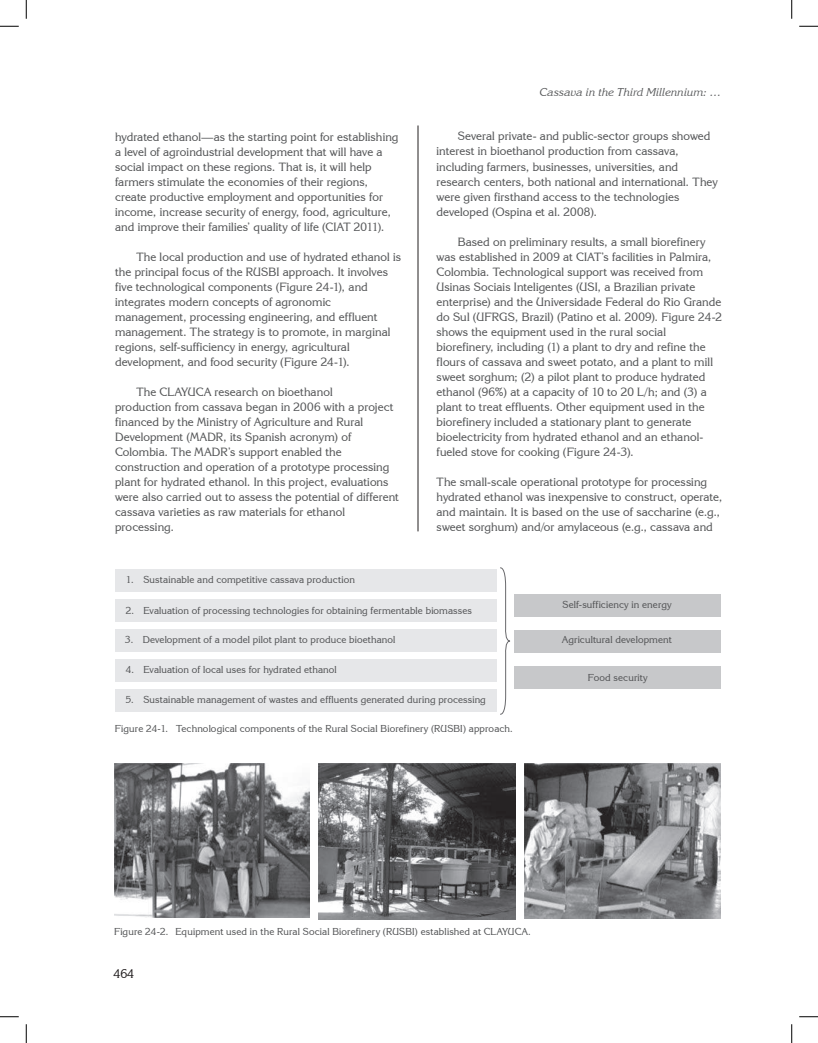
<style>
.page{position:relative;width:818px;height:1043px;background:#fff}
.page>*{position:absolute;margin:0;border:0;box-sizing:border-box;transform-origin:0 0}
.t1{font:12.5px "Korinna IT Cby BT";color:#231f20}
.t2{font:11.88px/15px "Korinna IT Cby BT";letter-spacing:.01em;color:#545557}
.t3{font:italic 11.25px "Korinna IT Cby BT";letter-spacing:.015em;color:#545557}
.t4{font:10px "Korinna IT Cby BT";letter-spacing:.015em;color:#545557}
</style>
<div class="page">
<hr style="left:418px;top:125px;width:1px;height:406px;background:#231f20">
<img style="left:115px;top:763px;width:194px;height:154px">
<img style="left:318px;top:763px;width:197px;height:156px">
<img style="left:524px;top:763px;width:196px;height:155px">
<div style="left:514px;top:594px;width:207px;height:23px;background:#c7c8ca"></div>
<div style="left:115px;top:599px;width:381px;height:22px;background:#e6e7e9"></div>
<div style="left:115px;top:569px;width:381px;height:22px;background:#e6e7e9"></div>
<div style="left:115px;top:689px;width:381px;height:23px;background:#e6e7e9"></div>
<div style="left:115px;top:659px;width:381px;height:22px;background:#e6e7e9"></div>
<div style="left:115px;top:629px;width:381px;height:23px;background:#e6e7e9"></div>
<div style="left:514px;top:630px;width:207px;height:22px;background:#c7c8ca"></div>
<div style="left:514px;top:666px;width:207px;height:22px;background:#c7c8ca"></div>
<svg style="left:500px;top:567px;width:15px;height:148px"></svg>
<svg style="left:0;top:25px;width:19px;height:2px"></svg>
<svg style="left:799px;top:25px;width:19px;height:2px"></svg>
<svg style="left:0;top:1016px;width:19px;height:1px"></svg>
<svg style="left:799px;top:1016px;width:19px;height:1px"></svg>
<svg style="left:25px;top:0;width:2px;height:19px"></svg>
<svg style="left:25px;top:1024px;width:2px;height:18px"></svg>
<svg style="left:791px;top:0;width:1px;height:19px"></svg>
<svg style="left:791px;top:1024px;width:1px;height:18px"></svg>
<p class="t2" style="left:115px;top:130px;width:285px">hydrated ethanol—as the starting point for establishing a level of agroindustrial development that will have a social impact on these regions. That is, it will help farmers stimulate the economies of their regions, create productive employment and opportunities for income, increase security of energy, food, agriculture, and improve their families’ quality of life (CIAT 2011).</p>
<p class="t2" style="left:115px;top:250px;width:287px;text-indent:21px">The local production and use of hydrated ethanol is the principal focus of the RUSBI approach. It involves five technological components (Figure 24-1), and integrates modern concepts of agronomic management, processing engineering, and effluent management. The strategy is to promote, in marginal regions, self-sufficiency in energy, agricultural development, and food security (Figure 24-1).</p>
<p class="t2" style="left:115px;top:385px;width:285px;text-indent:21px">The CLAYUCA research on bioethanol<br>production from cassava began in 2006 with a project financed by the Ministry of Agriculture and Rural Development (MADR, its Spanish acronym) of Colombia. The MADR’s support enabled the construction and operation of a prototype processing plant for hydrated ethanol. In this project, evaluations were also carried out to assess the potential of different cassava varieties as raw materials for ethanol processing.</p>
<p class="t3" style="left:539px;top:88px;width:183px">Cassava in the Third Millennium: …</p>
<p class="t2" style="left:436px;top:130px;width:283px;text-indent:21px">Several private- and public-sector groups showed interest in bioethanol production from cassava, including farmers, businesses, universities, and research centers, both national and international. They were given firsthand access to the technologies developed (Ospina et al. 2008).</p>
<p class="t2" style="left:436px;top:235px;width:287px;text-indent:21px">Based on preliminary results, a small biorefinery was established in 2009 at CIAT’s facilities in Palmira, Colombia. Technological support was received from Usinas Sociais Inteligentes (USI, a Brazilian private enterprise) and the Universidade Federal do Rio Grande do Sul (UFRGS, Brazil) (Patino et al. 2009). Figure 24-2 shows the equipment used in the rural social biorefinery, including (1) a plant to dry and refine the flours of cassava and sweet potato, and a plant to mill sweet sorghum; (2) a pilot plant to produce hydrated ethanol (96%) at a capacity of 10 to 20 L/h; and (3) a plant to treat effluents. Other equipment used in the biorefinery included a stationary plant to generate bioelectricity from hydrated ethanol and an ethanol&shy;fueled stove for cooking (Figure 24-3).</p>
<p class="t2" style="left:436px;top:475px;width:287px">The small-scale operational prototype for processing hydrated ethanol was inexpensive to construct, operate, and maintain. It is based on the use of saccharine (e.g., sweet sorghum) and/or amylaceous (e.g., cassava and</p>
<p class="t4" style="left:126px;top:575px;width:230px">1. Sustainable and competitive cassava production</p>
<p class="t4" style="left:126px;top:606px;width:347px">2. Evaluation of processing technologies for obtaining fermentable biomasses</p>
<p class="t4" style="left:125px;top:635px;width:272px">3. Development of a model pilot plant to produce bioethanol</p>
<p class="t4" style="left:126px;top:665px;width:212px">4. Evaluation of local uses for hydrated ethanol</p>
<p class="t4" style="left:126px;top:695px;width:361px">5. Sustainable management of wastes and effluents generated during processing</p>
<p class="t4" style="left:115px;top:724px;width:399px">Figure 24-1. Technological components of the Rural Social Biorefinery (RUSBI) approach.</p>
<p class="t4" style="left:562px;top:600px;width:111px">Self-sufficiency in energy</p>
<p class="t4" style="left:562px;top:635px;width:111px">Agricultural development</p>
<p class="t4" style="left:588px;top:673px;width:61px">Food security</p>
<p class="t4" style="left:114px;top:927px;width:418px">Figure 24-2. Equipment used in the Rural Social Biorefinery (RUSBI) established at CLAYUCA.</p>
<p class="t1" style="left:113px;top:968px;width:22px">464</p>
</div>
